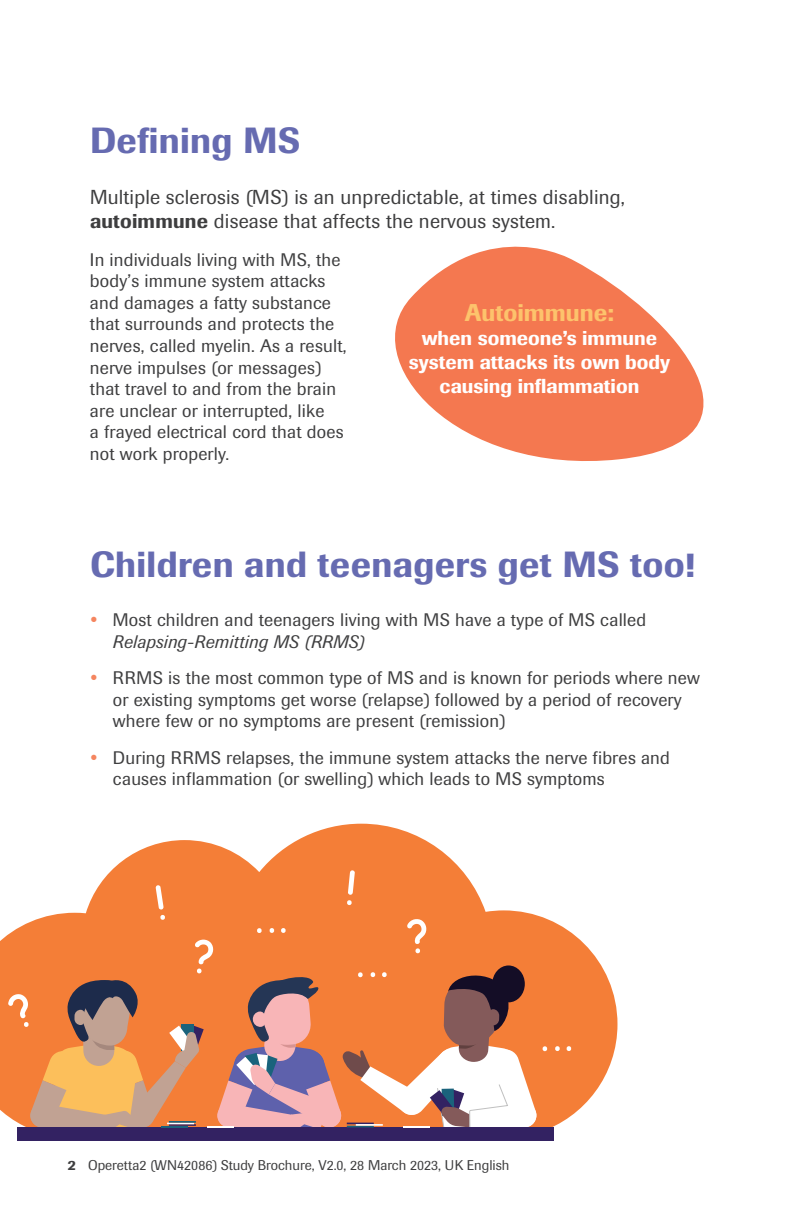
<style>
.page{position:relative;width:792px;height:1224px;background:#fff}
.page>*{position:absolute;margin:0;border:0;box-sizing:border-box;transform-origin:0 0}
.t1{font:500 36px "Imago";letter-spacing:.01em;color:#666bb1}
.t2{font:500 24px "Imago";color:#fdc36c}
.t3{font:20px/24px "Imago";letter-spacing:.01em;color:#3e3e3f}
.t4{font:500 20px/24px "Imago";color:#fff;text-align:center}
.t5{font:18px/21.6px "Imago";letter-spacing:.01em;color:#3e3e3f}
.t6{font:italic 18px "Imago";letter-spacing:.01em;color:#3e3e3f}
.t7{font:14px "Imago";color:#3e3e3f}
.s1{font-weight:500}
</style>
<div class="page">
<svg style="left:395px;top:246px;width:309px;height:215px;fill:#f47850"></svg>
<svg style="left:0;top:824px;width:617px;height:303px"></svg>
<div style="left:17px;top:1127px;width:537px;height:14px;background:#332262"></div>
<svg style="left:554px;top:1046px;width:18px;height:5px"></svg>
<svg style="left:8px;top:870px;width:540px;height:258px;background:#e28e5f"></svg>
<h1 class="t1" style="left:90px;top:117px;width:212px">Defining MS</h1>
<p class="t3" style="left:90px;top:185px;width:537px">Multiple sclerosis (MS) is an unpredictable, at times disabling, <span class="s1">autoimmune</span> disease that affects the nervous system.</p>
<p class="t5" style="left:90px;top:249px;width:258px">In individuals living with MS, the body’s immune system attacks and damages a fatty substance that surrounds and protects the nerves, called myelin. As a result, nerve impulses (or messages) that travel to and from the brain are unclear or interrupted, like<br>a frayed electrical cord that does not work properly.</p>
<h2 class="t2" style="left:465px;top:297px;width:151px">Autoimmune:</h2>
<p class="t4" style="left:409px;top:326px;width:263px">when someone’s immune system attacks its own body causing inflammation</p>
<h1 class="t1" style="left:90px;top:541px;width:607px">Children and teenagers get MS too!</h1>
<p class="t5" style="left:113px;top:609px;width:535px">Most children and teenagers living with MS have a type of MS called</p>
<p class="t6" style="left:113px;top:630px;width:254px">Relapsing-Remitting MS (RRMS)</p>
<p class="t5" style="left:113px;top:667px;width:588px">RRMS is the most common type of MS and is known for periods where new or existing symptoms get worse (relapse) followed by a period of recovery where few or no symptoms are present (remission)</p>
<p class="t5" style="left:113px;top:747px;width:559px">During RRMS relapses, the immune system attacks the nerve fibres and causes inflammation (or swelling) which leads to MS symptoms</p>
<p class="t7" style="left:68px;top:1156px;width:443px"><span class="s1">2</span> Operetta2 (WN42086) Study Brochure, V2.0, 28 March 2023, UK English</p>
</div>
